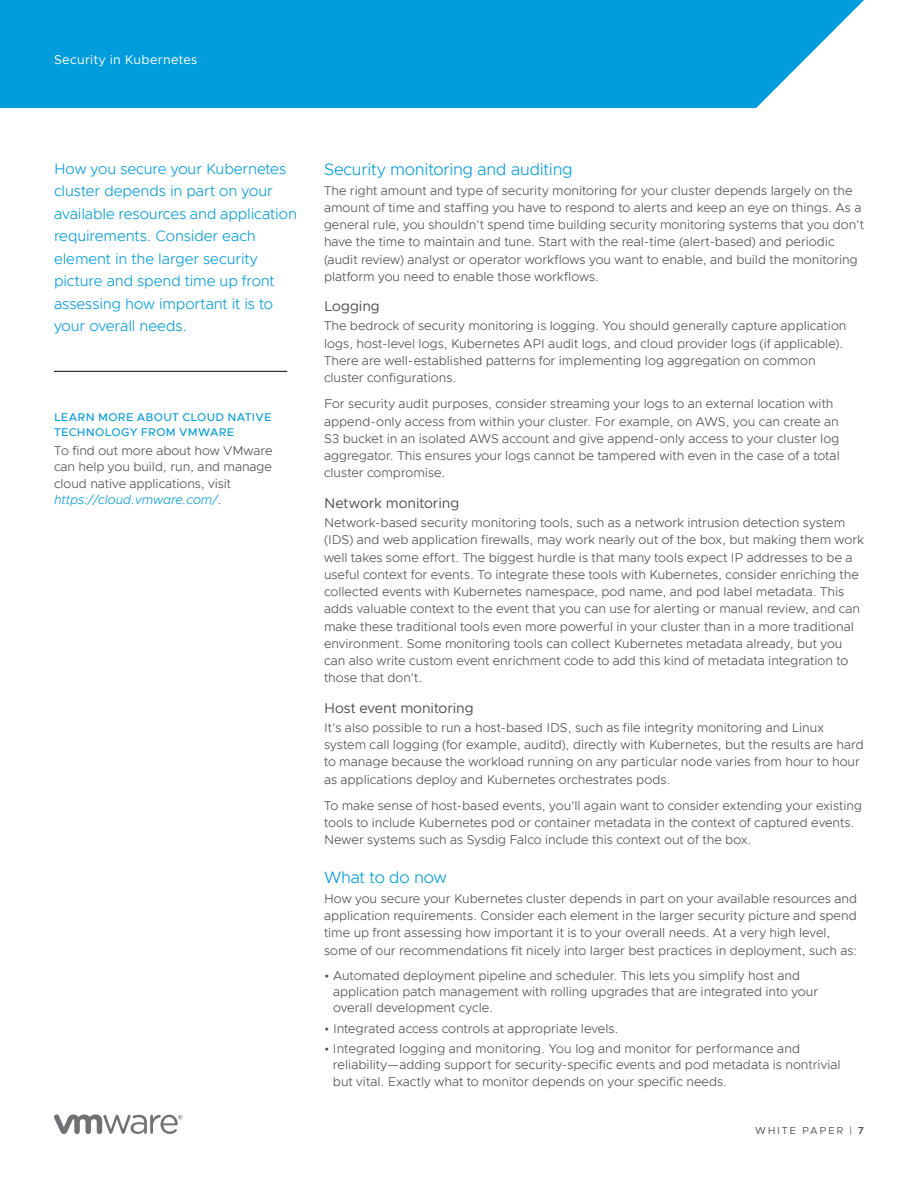
<style>
.page{position:relative;width:918px;height:1188px;background:#fff}
.page>*{position:absolute;margin:0;border:0;box-sizing:border-box;transform-origin:0 0}
.t1{font:300 16.5px "Metropolis";letter-spacing:-.01em;color:#009cdc}
.t2{font:300 15px/22.5px "Metropolis";letter-spacing:-.005em;color:#009cdc}
.t3{font:14.25px "Metropolis";letter-spacing:-.005em;color:#4d4d4f}
.t4{font:300 12.75px/17.2px "Metropolis";color:#4d4d4f}
.t5{font:12.75px "Metropolis";letter-spacing:.025em;color:#fff}
.t6{font:500 11.25px/15px "Metropolis";letter-spacing:.025em;color:#009cdc}
.t7{font:10.2px "Metropolis";letter-spacing:.165em;color:#4d4d4f}
.s1{font-style:italic;color:#009cdc}
.s2{font-weight:600}
</style>
<div class="page">
<div style="left:0;top:0;width:864px;height:108px;background:#009cdc"></div>
<svg style="left:54px;top:1114px;width:129px;height:20px"></svg>
<hr style="left:54px;top:371px;width:233px;height:1px;background:#000">
<p class="t5" style="left:54px;top:52px;width:145px">Security in Kubernetes</p>
<p class="t2" style="left:54px;top:157px;width:244px">How you secure your Kubernetes cluster depends in part on your available resources and application requirements. Consider each element in the larger security picture and spend time up front assessing how important it is to your overall needs.</p>
<p class="t6" style="left:54px;top:409px;width:219px">LEARN MORE ABOUT CLOUD NATIVE<br>TECHNOLOGY FROM VMWARE</p>
<p class="t4" style="left:54px;top:442px;width:220px;line-height:16.5px">To find out more about how VMware can help you build, run, and manage cloud native applications, visit <span class="s1">https://cloud.vmware.com/</span>.</p>
<p class="t1" style="left:324px;top:159px;width:250px">Security monitoring and auditing</p>
<p class="t4" style="left:324px;top:181px;width:542px">The right amount and type of security monitoring for your cluster depends largely on the amount of time and staffing you have to respond to alerts and keep an eye on things. As a general rule, you shouldn’t spend time building security monitoring systems that you don’t have the time to maintain and tune. Start with the real-time (alert-based) and periodic (audit review) analyst or operator workflows you want to enable, and build the monitoring platform you need to enable those workflows.</p>
<p class="t3" style="left:324px;top:297px;width:57px">Logging</p>
<p class="t4" style="left:324px;top:317px;width:524px">The bedrock of security monitoring is logging. You should generally capture application logs, host-level logs, Kubernetes API audit logs, and cloud provider logs (if applicable).<br>There are well-established patterns for implementing log aggregation on common cluster configurations.</p>
<p class="t4" style="left:324px;top:395px;width:517px">For security audit purposes, consider streaming your logs to an external location with append-only access from within your cluster. For example, on AWS, you can create an S3 bucket in an isolated AWS account and give append-only access to your cluster log aggregator. This ensures your logs cannot be tampered with even in the case of a total cluster compromise.</p>
<p class="t3" style="left:324px;top:494px;width:137px">Network monitoring</p>
<p class="t4" style="left:324px;top:514px;width:542px">Network-based security monitoring tools, such as a network intrusion detection system (IDS) and web application firewalls, may work nearly out of the box, but making them work well takes some effort. The biggest hurdle is that many tools expect IP addresses to be a useful context for events. To integrate these tools with Kubernetes, consider enriching the collected events with Kubernetes namespace, pod name, and pod label metadata. This adds valuable context to the event that you can use for alerting or manual review, and can make these traditional tools even more powerful in your cluster than in a more traditional environment. Some monitoring tools can collect Kubernetes metadata already, but you can also write custom event enrichment code to add this kind of metadata integration to those that don’t.</p>
<p class="t3" style="left:324px;top:699px;width:151px">Host event monitoring</p>
<p class="t4" style="left:324px;top:719px;width:541px">It’s also possible to run a host-based IDS, such as file integrity monitoring and Linux system call logging (for example, auditd), directly with Kubernetes, but the results are hard to manage because the workload running on any particular node varies from hour to hour as applications deploy and Kubernetes orchestrates pods.</p>
<p class="t4" style="left:324px;top:797px;width:540px">To make sense of host-based events, you’ll again want to consider extending your existing tools to include Kubernetes pod or container metadata in the context of captured events.<br>Newer systems such as Sysdig Falco include this context out of the box.</p>
<p class="t1" style="left:324px;top:868px;width:124px">What to do now</p>
<p class="t4" style="left:324px;top:890px;width:535px">How you secure your Kubernetes cluster depends in part on your available resources and application requirements. Consider each element in the larger security picture and spend time up front assessing how important it is to your overall needs. At a very high level, some of our recommendations fit nicely into larger best practices in deployment, such as:</p>
<p class="t4" style="left:333px;top:967px;width:487px;line-height:16.2px;text-indent:-9px">• Automated deployment pipeline and scheduler. This lets you simplify host and application patch management with rolling upgrades that are integrated into your overall development cycle.</p>
<p class="t4" style="left:324px;top:1020px;width:296px">• Integrated access controls at appropriate levels.</p>
<p class="t4" style="left:333px;top:1041px;width:509px;line-height:16.2px;text-indent:-9px">• Integrated logging and monitoring. You log and monitor for performance and reliability—adding support for security-specific events and pod metadata is nontrivial but vital. Exactly what to monitor depends on your specific needs.</p>
<p class="t7" style="left:755px;top:1124px;width:110px">WHITE PAPER | <span class="s2">7</span></p>
</div>
